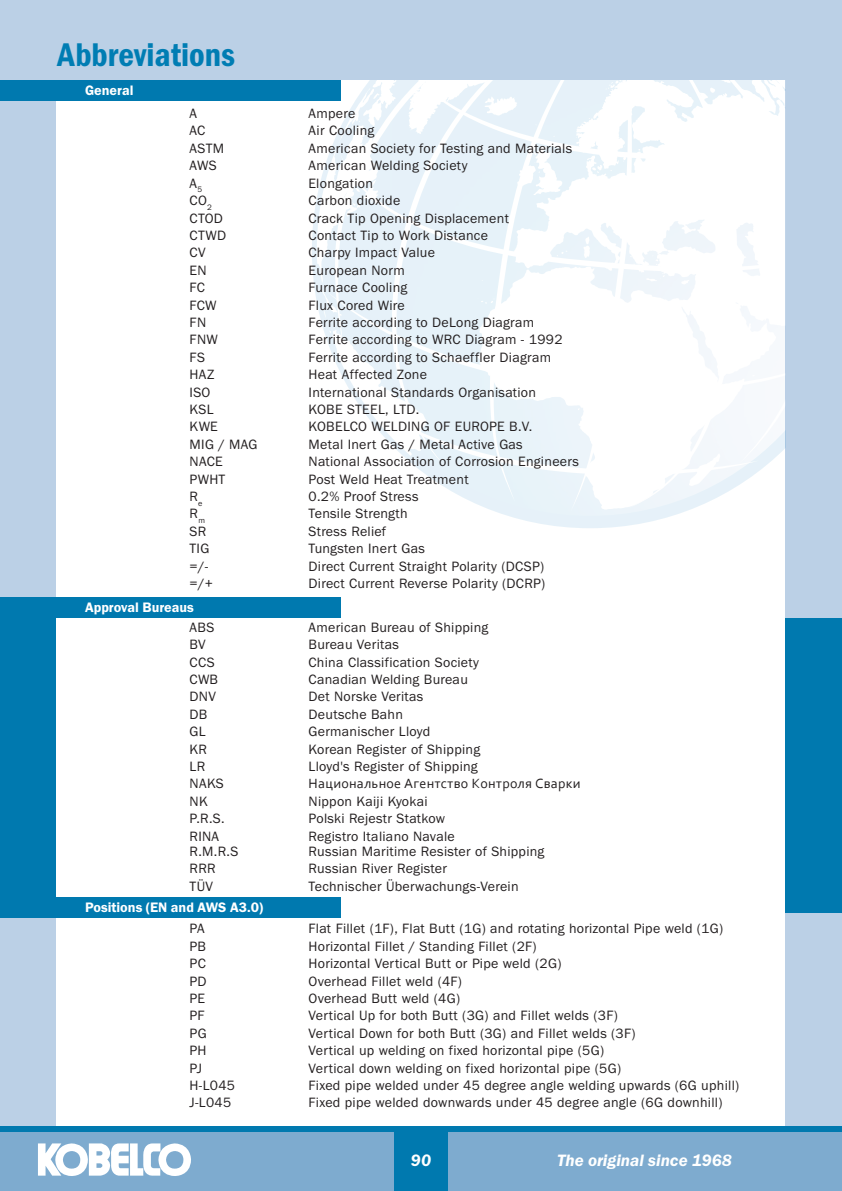
<style>
.page{position:relative;width:842px;height:1191px;background:#fff}
.page>*{position:absolute;margin:0;border:0;box-sizing:border-box;transform-origin:0 0}
.t1{font:34px "Franklin Gothic URW Con Dem";color:#007db3}
.t2{font:17px "Franklin Gothic URW Dem Ita";color:#fff}
.t3{font:14.2px "Franklin Gothic URW Dem";color:#fff}
.t4{font:14px "Franklin Gothic URW Boo";letter-spacing:.02em;color:#231f20}
.t5{font:14px "Corbel";letter-spacing:.02em;color:#231f20}
</style>
<div class="page">
<div style="left:0;top:0;width:842px;height:1128px;background:#bbd0e6"></div>
<div style="left:0;top:618px;width:842px;height:295px;background:#0079af"></div>
<div style="left:57px;top:80px;width:728px;height:1046px;background:#fff"></div>
<svg style="left:312px;top:100px;width:358px;height:428px"></svg>
<svg style="left:317px;top:80px;width:468px;height:431px"></svg>
<div style="left:0;top:1128px;width:842px;height:63px;background:#7eabcf"></div>
<div style="left:0;top:1126px;width:842px;height:6px;background:#0079af"></div>
<svg style="left:38px;top:1143px;width:153px;height:33px"></svg>
<div style="left:394px;top:1128px;width:54px;height:63px;background:#0079af"></div>
<div style="left:0;top:80px;width:340px;height:20px;background:#0079af"></div>
<div style="left:0;top:597px;width:340px;height:20px;background:#0079af"></div>
<div style="left:0;top:897px;width:340px;height:20px;background:#0079af"></div>
<p class="t1" style="left:58px;top:32px;width:179px">Abbreviations</p>
<p class="t3" style="left:85px;top:82px;width:50px">General</p>
<p class="t4" style="left:190px;top:105px;width:9px">A</p>
<p class="t4" style="left:309px;top:105px;width:48px">Ampere</p>
<p class="t4" style="left:190px;top:122px;width:17px">AC</p>
<p class="t4" style="left:309px;top:122px;width:67px">Air Cooling</p>
<p class="t4" style="left:190px;top:139px;width:36px">ASTM</p>
<p class="t4" style="left:309px;top:139px;width:265px">American Society for Testing and Materials</p>
<p class="t4" style="left:190px;top:157px;width:29px">AWS</p>
<p class="t4" style="left:309px;top:157px;width:160px">American Welding Society</p>
<p class="t4" style="left:190px;top:174px;width:14px">A<sub>5</sub></p>
<p class="t4" style="left:309px;top:174px;width:66px">Elongation</p>
<p class="t4" style="left:190px;top:192px;width:24px">CO<sub>2</sub></p>
<p class="t4" style="left:309px;top:192px;width:93px">Carbon dioxide</p>
<p class="t4" style="left:190px;top:209px;width:35px">CTOD</p>
<p class="t4" style="left:309px;top:209px;width:202px">Crack Tip Opening Displacement</p>
<p class="t4" style="left:190px;top:226px;width:38px">CTWD</p>
<p class="t4" style="left:309px;top:226px;width:181px">Contact Tip to Work Distance</p>
<p class="t4" style="left:190px;top:244px;width:17px">CV</p>
<p class="t4" style="left:309px;top:244px;width:128px">Charpy Impact Value</p>
<p class="t4" style="left:190px;top:261px;width:19px">EN</p>
<p class="t4" style="left:309px;top:261px;width:98px">European Norm</p>
<p class="t4" style="left:190px;top:279px;width:17px">FC</p>
<p class="t4" style="left:309px;top:279px;width:100px">Furnace Cooling</p>
<p class="t4" style="left:190px;top:296px;width:28px">FCW</p>
<p class="t4" style="left:309px;top:296px;width:98px">Flux Cored Wire</p>
<p class="t4" style="left:190px;top:313px;width:18px">FN</p>
<p class="t4" style="left:309px;top:313px;width:227px">Ferrite according to DeLong Diagram</p>
<p class="t4" style="left:190px;top:331px;width:30px">FNW</p>
<p class="t4" style="left:309px;top:331px;width:255px">Ferrite according to WRC Diagram - 1992</p>
<p class="t4" style="left:190px;top:348px;width:17px">FS</p>
<p class="t4" style="left:309px;top:348px;width:244px">Ferrite according to Schaeffler Diagram</p>
<p class="t4" style="left:190px;top:366px;width:26px">HAZ</p>
<p class="t4" style="left:309px;top:366px;width:120px">Heat Affected Zone</p>
<p class="t4" style="left:190px;top:383px;width:22px">ISO</p>
<p class="t4" style="left:309px;top:383px;width:229px">International Standards Organisation</p>
<p class="t4" style="left:190px;top:400px;width:25px">KSL</p>
<p class="t4" style="left:309px;top:400px;width:112px">KOBE STEEL, LTD.</p>
<p class="t4" style="left:190px;top:418px;width:30px">KWE</p>
<p class="t4" style="left:309px;top:418px;width:225px">KOBELCO WELDING OF EUROPE B.V.</p>
<p class="t4" style="left:190px;top:435px;width:69px">MIG / MAG</p>
<p class="t4" style="left:309px;top:435px;width:216px">Metal Inert Gas / Metal Active Gas</p>
<p class="t4" style="left:190px;top:453px;width:35px">NACE</p>
<p class="t4" style="left:309px;top:453px;width:272px">National Association of Corrosion Engineers</p>
<p class="t4" style="left:190px;top:470px;width:37px">PWHT</p>
<p class="t4" style="left:309px;top:470px;width:162px">Post Weld Heat Treatment</p>
<p class="t4" style="left:190px;top:487px;width:14px">R<sub>e</sub></p>
<p class="t4" style="left:309px;top:487px;width:112px">0.2% Proof Stress</p>
<p class="t4" style="left:190px;top:505px;width:17px">R<sub>m</sub></p>
<p class="t4" style="left:309px;top:505px;width:101px">Tensile Strength</p>
<p class="t4" style="left:190px;top:522px;width:18px">SR</p>
<p class="t4" style="left:309px;top:522px;width:79px">Stress Relief</p>
<p class="t4" style="left:190px;top:540px;width:21px">TIG</p>
<p class="t4" style="left:309px;top:540px;width:118px">Tungsten Inert Gas</p>
<p class="t4" style="left:190px;top:557px;width:20px">=/-</p>
<p class="t4" style="left:309px;top:557px;width:237px">Direct Current Straight Polarity (DCSP)</p>
<p class="t4" style="left:190px;top:574px;width:25px">=/+</p>
<p class="t4" style="left:309px;top:574px;width:238px">Direct Current Reverse Polarity (DCRP)</p>
<p class="t4" style="left:190px;top:618px;width:26px">ABS</p>
<p class="t4" style="left:309px;top:618px;width:181px">American Bureau of Shipping</p>
<p class="t4" style="left:190px;top:636px;width:18px">BV</p>
<p class="t4" style="left:309px;top:636px;width:92px">Bureau Veritas</p>
<p class="t4" style="left:190px;top:653px;width:27px">CCS</p>
<p class="t4" style="left:309px;top:653px;width:172px">China Classification Society</p>
<p class="t4" style="left:190px;top:670px;width:30px">CWB</p>
<p class="t4" style="left:309px;top:670px;width:161px">Canadian Welding Bureau</p>
<p class="t4" style="left:190px;top:688px;width:28px">DNV</p>
<p class="t4" style="left:309px;top:688px;width:116px">Det Norske Veritas</p>
<p class="t4" style="left:190px;top:705px;width:19px">DB</p>
<p class="t4" style="left:309px;top:705px;width:96px">Deutsche Bahn</p>
<p class="t4" style="left:190px;top:723px;width:18px">GL</p>
<p class="t4" style="left:309px;top:723px;width:123px">Germanischer Lloyd</p>
<p class="t4" style="left:190px;top:740px;width:19px">KR</p>
<p class="t4" style="left:309px;top:740px;width:173px">Korean Register of Shipping</p>
<p class="t4" style="left:190px;top:757px;width:17px">LR</p>
<p class="t4" style="left:309px;top:757px;width:171px">Lloyd's Register of Shipping</p>
<p class="t4" style="left:190px;top:775px;width:36px">NAKS</p>
<p class="t5" style="left:309px;top:775px;width:273px">Национальное Агентство Контроля Сварки</p>
<p class="t4" style="left:190px;top:792px;width:20px">NK</p>
<p class="t4" style="left:309px;top:792px;width:120px">Nippon Kaiji Kyokai</p>
<p class="t4" style="left:190px;top:810px;width:36px">P.R.S.</p>
<p class="t4" style="left:309px;top:810px;width:138px">Polski Rejestr Statkow</p>
<p class="t4" style="left:190px;top:827px;width:31px">RINA</p>
<p class="t4" style="left:309px;top:827px;width:148px">Registro Italiano Navale</p>
<p class="t4" style="left:190px;top:842px;width:50px">R.M.R.S</p>
<p class="t4" style="left:309px;top:842px;width:237px">Russian Maritime Resister of Shipping</p>
<p class="t4" style="left:190px;top:859px;width:27px">RRR</p>
<p class="t4" style="left:309px;top:859px;width:140px">Russian River Register</p>
<p class="t4" style="left:190px;top:877px;width:25px">TÜV</p>
<p class="t4" style="left:309px;top:877px;width:212px">Technischer Überwachungs-Verein</p>
<p class="t4" style="left:190px;top:920px;width:17px">PA</p>
<p class="t4" style="left:309px;top:920px;width:416px">Flat Fillet (1F), Flat Butt (1G) and rotating horizontal Pipe weld (1G)</p>
<p class="t4" style="left:190px;top:937px;width:18px">PB</p>
<p class="t4" style="left:309px;top:937px;width:230px">Horizontal Fillet / Standing Fillet (2F)</p>
<p class="t4" style="left:190px;top:954px;width:18px">PC</p>
<p class="t4" style="left:309px;top:954px;width:254px">Horizontal Vertical Butt or Pipe weld (2G)</p>
<p class="t4" style="left:190px;top:972px;width:18px">PD</p>
<p class="t4" style="left:309px;top:972px;width:155px">Overhead Fillet weld (4F)</p>
<p class="t4" style="left:190px;top:989px;width:17px">PE</p>
<p class="t4" style="left:309px;top:989px;width:153px">Overhead Butt weld (4G)</p>
<p class="t4" style="left:190px;top:1007px;width:17px">PF</p>
<p class="t4" style="left:309px;top:1007px;width:311px">Vertical Up for both Butt (3G) and Fillet welds (3F)</p>
<p class="t4" style="left:190px;top:1024px;width:19px">PG</p>
<p class="t4" style="left:309px;top:1024px;width:328px">Vertical Down for both Butt (3G) and Fillet welds (3F)</p>
<p class="t4" style="left:190px;top:1041px;width:18px">PH</p>
<p class="t4" style="left:309px;top:1041px;width:297px">Vertical up welding on fixed horizontal pipe (5G)</p>
<p class="t4" style="left:190px;top:1059px;width:14px">PJ</p>
<p class="t4" style="left:309px;top:1059px;width:314px">Vertical down welding on fixed horizontal pipe (5G)</p>
<p class="t4" style="left:190px;top:1076px;width:47px">H-L045</p>
<p class="t4" style="left:309px;top:1076px;width:432px">Fixed pipe welded under 45 degree angle welding upwards (6G uphill)</p>
<p class="t4" style="left:190px;top:1094px;width:43px">J-L045</p>
<p class="t4" style="left:309px;top:1094px;width:415px">Fixed pipe welded downwards under 45 degree angle (6G downhill)</p>
<p class="t3" style="left:85px;top:598px;width:110px">Approval Bureaus</p>
<p class="t3" style="left:85px;top:898px;width:180px">Positions (EN and AWS A3.0)</p>
<p class="t2" style="left:411px;top:1148px;width:22px">90</p>
<p class="t2" style="left:557px;top:1148px;width:176px">The original since 1968</p>
</div>
